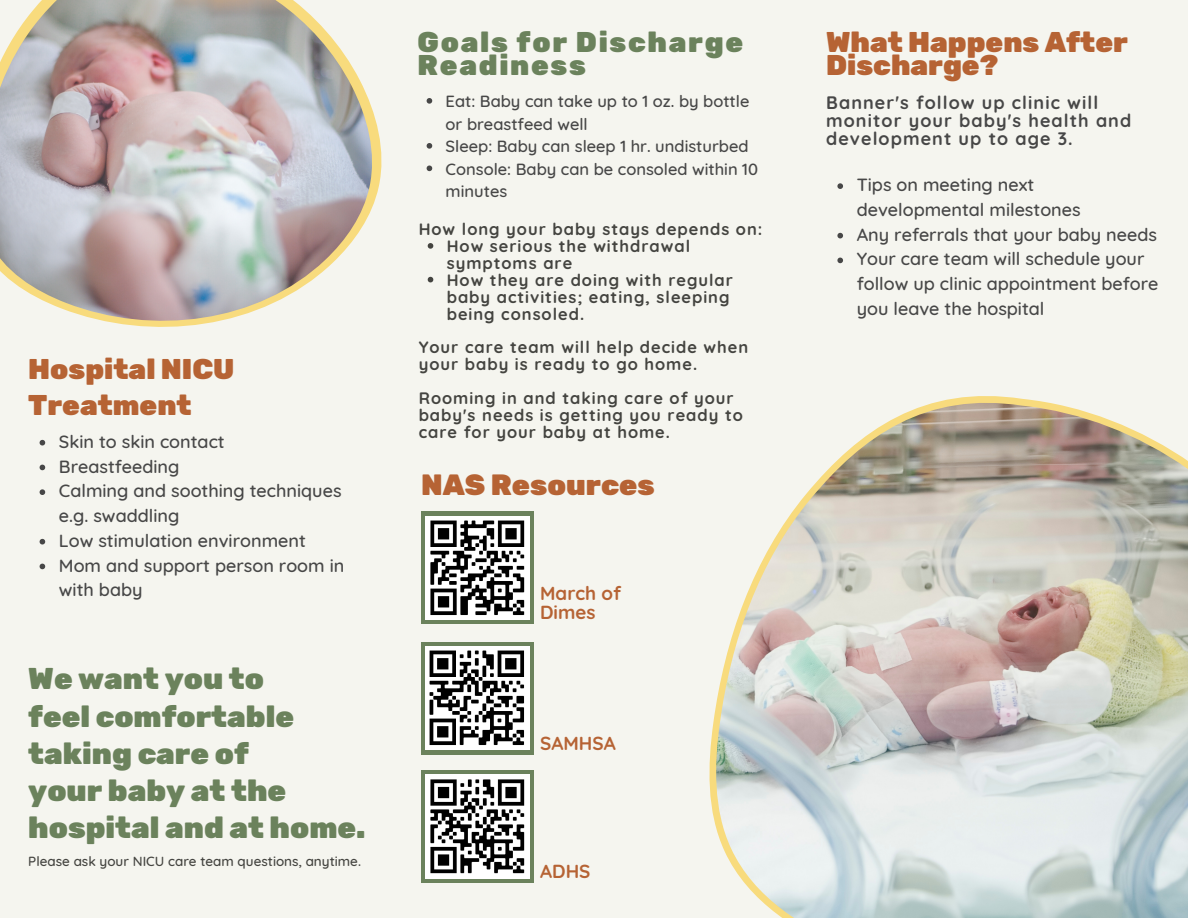
<style>
.page{position:relative;width:1188px;height:918px;background:#f5f5ef}
.page>*{position:absolute;margin:0;border:0;box-sizing:border-box;transform-origin:0 0}
.t1{font:900 30px/37.2px "Rubik";color:#6b825c}
.t2{font:900 29.25px "Rubik";color:#b66334}
.t3{font:900 28.5px/23.7px "Rubik";color:#b66334}
.t4{font:900 28.5px/23.7px "Rubik";letter-spacing:.06em;color:#6b825c}
.t5{font:700 18.9px "Quicksand";color:#b66334}
.t6{font:500 18px/24.8px "Quicksand";color:#474747}
.t7{font:700 18px/18px "Quicksand";letter-spacing:.06em;color:#474747}
.t8{font:700 16.5px/16.8px "Quicksand";letter-spacing:.06em;color:#444440}
.t9{font:500 16.5px/22.5px "Quicksand";color:#474747}
.t10{font:500 13.5px "Quicksand";color:#444440}
</style>
<div class="page">
<svg style="left:837px;top:183px;width:6px;height:6px"></svg>
<svg style="left:837px;top:233px;width:6px;height:5px"></svg>
<svg style="left:837px;top:258px;width:6px;height:5px"></svg>
<svg style="left:372px;top:109px;width:10px;height:99px"></svg>
<img style="left:0;top:0;width:372px;height:327px">
<svg style="left:40px;top:440px;width:5px;height:6px"></svg>
<svg style="left:40px;top:465px;width:5px;height:5px"></svg>
<svg style="left:40px;top:489px;width:5px;height:6px"></svg>
<svg style="left:40px;top:539px;width:5px;height:6px"></svg>
<svg style="left:40px;top:564px;width:5px;height:5px"></svg>
<img style="left:713px;top:396px;width:475px;height:522px">
<svg style="left:427px;top:98px;width:5px;height:6px"></svg>
<svg style="left:427px;top:143px;width:5px;height:6px"></svg>
<svg style="left:427px;top:166px;width:5px;height:5px"></svg>
<svg style="left:428px;top:243px;width:5px;height:6px"></svg>
<svg style="left:428px;top:277px;width:5px;height:5px"></svg>
<div style="left:421px;top:642px;width:112px;height:112px;background:#6b825c"></div>
<img style="left:425px;top:646px;width:104px;height:104px">
<svg style="left:421px;top:770px;width:112px;height:112px;background:#7c916f"></svg>
<img style="left:425px;top:774px;width:104px;height:104px">
<div style="left:421px;top:512px;width:112px;height:112px;background:#6b825c"></div>
<img style="left:425px;top:516px;width:104px;height:104px">
<p class="t3" style="left:28px;top:351px;width:208px;line-height:36px">Hospital NICU<br>Treatment</p>
<p class="t6" style="left:59px;top:429px;width:167px">Skin to skin contact</p>
<p class="t6" style="left:59px;top:453px;width:122px">Breastfeeding</p>
<p class="t6" style="left:59px;top:478px;width:284px">Calming and soothing techniques e.g. swaddling</p>
<p class="t6" style="left:59px;top:528px;width:248px">Low stimulation environment</p>
<p class="t6" style="left:59px;top:552px;width:287px">Mom and support person room in with baby</p>
<p class="t1" style="left:28px;top:661px;width:237px">We want you to</p>
<p class="t1" style="left:28px;top:698px;width:267px">feel comfortable</p>
<p class="t1" style="left:28px;top:735px;width:222px">taking care of</p>
<p class="t1" style="left:28px;top:772px;width:339px">your baby at the hospital and at home.</p>
<p class="t10" style="left:28px;top:852px;width:334px">Please ask your NICU care team questions, anytime.</p>
<p class="t4" style="left:418px;top:30px;width:327px">Goals for Discharge<br>Readiness</p>
<p class="t9" style="left:446px;top:90px;width:305px">Eat: Baby can take up to 1 oz. by bottle or breastfeed well</p>
<p class="t9" style="left:446px;top:135px;width:304px">Sleep: Baby can sleep 1 hr. undisturbed</p>
<p class="t9" style="left:446px;top:157px;width:314px">Console: Baby can be consoled within 10 minutes</p>
<p class="t8" style="left:419px;top:221px;width:345px">How long your baby stays depends on:</p>
<p class="t8" style="left:447px;top:237px;width:245px">How serious the withdrawal symptoms are</p>
<p class="t8" style="left:447px;top:271px;width:288px">How they are doing with regular baby activities; eating, sleeping being consoled.</p>
<p class="t8" style="left:419px;top:339px;width:331px">Your care team will help decide when your baby is ready to go home.</p>
<p class="t8" style="left:419px;top:389px;width:326px">Rooming in and taking care of your baby's needs is getting you ready to care for your baby at home.</p>
<p class="t2" style="left:421px;top:468px;width:235px">NAS Resources</p>
<p class="t5" style="left:540px;top:581px;width:82px">March of</p>
<p class="t5" style="left:540px;top:601px;width:57px">Dimes</p>
<p class="t5" style="left:540px;top:731px;width:77px">SAMHSA</p>
<p class="t5" style="left:540px;top:859px;width:52px">ADHS</p>
<p class="t3" style="left:826px;top:30px;width:303px">What Happens After<br>Discharge?</p>
<p class="t7" style="left:826px;top:93px;width:307px">Banner's follow up clinic will monitor your baby's health and development up to age 3.</p>
<p class="t6" style="left:857px;top:172px;width:225px">Tips on meeting next developmental milestones</p>
<p class="t6" style="left:857px;top:222px;width:302px">Any referrals that your baby needs</p>
<p class="t6" style="left:857px;top:246px;width:303px">Your care team will schedule your follow up clinic appointment before you leave the hospital</p>
</div>
